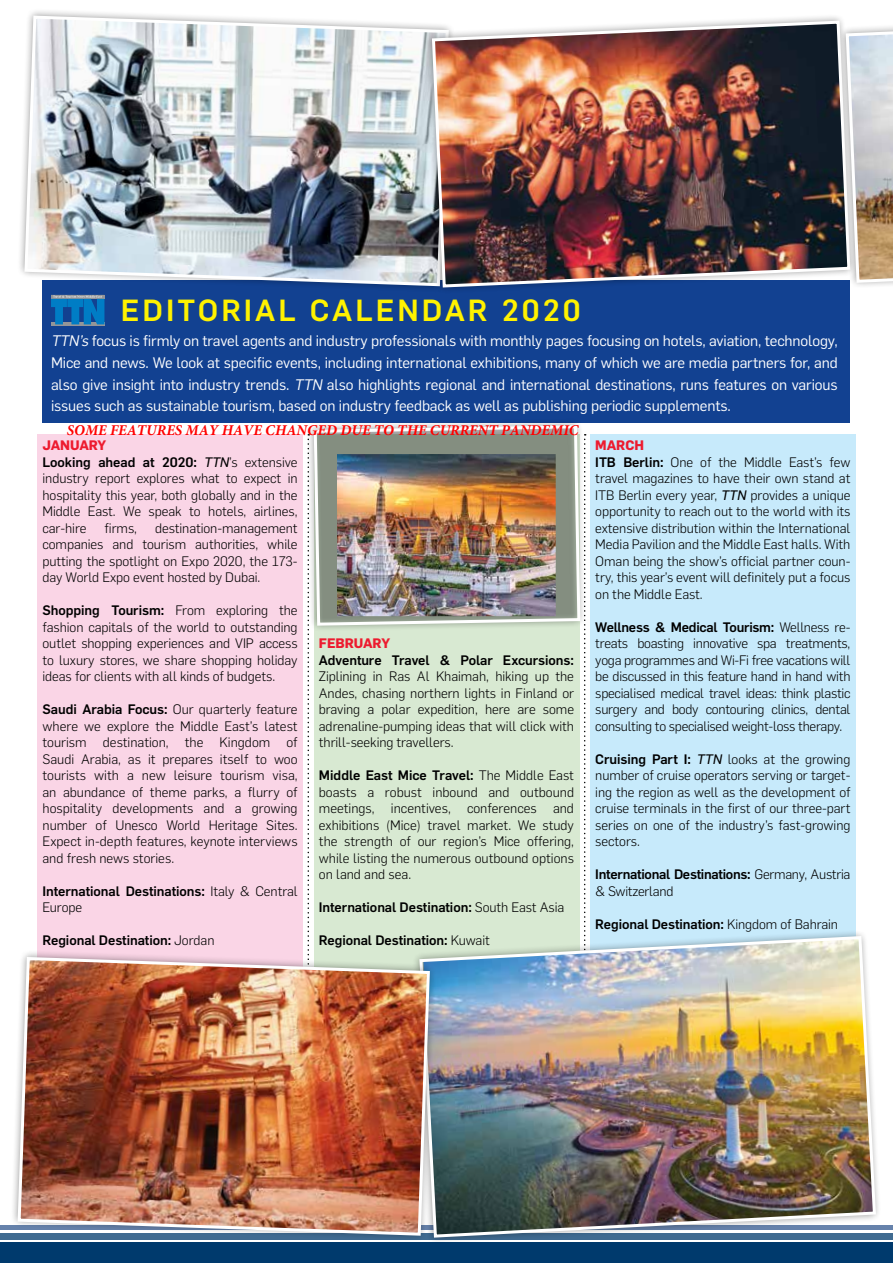
<style>
.page{position:relative;width:893px;height:1263px;background:#fff}
.page>*{position:absolute;margin:0;border:0;box-sizing:border-box;transform-origin:0 0}
.t1{font:500 30px "Flama";letter-spacing:.1em;color:#fff200}
.t2{font:15px/21.8px "Flama";letter-spacing:-.01em;color:#fff;text-align:justify}
.t3{font:italic 700 15px "Minion Pro";color:#f00}
.t4{font:300 13.5px/16.5px "Flama";letter-spacing:-.005em;color:#000;text-align:justify}
.t5{font:500 13.5px/16.5px "Flama";letter-spacing:-.005em;color:#000}
.t6{font:700 13.5px "Flama";letter-spacing:-.005em;color:#ed1b2f}
.s1{font-style:italic}
.s2{font-weight:700;color:#ed1b2f}
.s3{font-weight:500}
.s4{font-family:"Flama Basic";font-weight:400;font-style:italic}
.s5{font-weight:300}
</style>
<div class="page">
<div style="left:0;top:1243px;width:893px;height:20px;background:#003a6d"></div>
<div style="left:0;top:1233px;width:893px;height:6px;background:#406b91"></div>
<hr style="left:0;top:1226px;width:893px;height:4px;background:#6682ab">
<div style="left:37px;top:434px;width:266px;height:550px;background:#fad5e6"></div>
<div style="left:314px;top:434px;width:265px;height:569px;background:#d8e9d2"></div>
<div style="left:43px;top:281px;width:807px;height:142px;background:#124191"></div>
<svg style="left:308px;top:633px;width:1px;height:313px"></svg>
<svg style="left:584px;top:633px;width:2px;height:294px"></svg>
<hr style="left:51px;top:323px;width:53px;height:3px;background:#939598">
<svg style="left:51px;top:295px;width:53px;height:29px"></svg>
<img style="left:23px;top:14px;width:401px;height:274px">
<svg style="left:424px;top:16px;width:414px;height:274px"></svg>
<img style="left:430px;top:19px;width:408px;height:270px">
<svg style="left:838px;top:18px;width:55px;height:268px"></svg>
<svg style="left:307px;top:422px;width:280px;height:211px"></svg>
<img style="left:312px;top:424px;width:270px;height:203px">
<div style="left:590px;top:434px;width:265px;height:538px;background:#c7eafb"></div>
<svg style="left:438px;top:928px;width:446px;height:315px"></svg>
<img style="left:438px;top:934px;width:439px;height:305px">
<svg style="left:10px;top:949px;width:428px;height:294px"></svg>
<img style="left:16px;top:955px;width:415px;height:282px">
<h1 class="t1" style="left:121px;top:289px;width:462px">EDITORIAL CALENDAR 2020</h1>
<p class="t2" style="left:51px;top:329px;width:788px"><span class="s1">TTN’s</span> focus is firmly on travel agents and industry professionals with monthly pages focusing on hotels, aviation, technology, Mice and news. We look at specific events, including international exhibitions, many of which we are media partners for, and also give insight into industry trends. <span class="s1">TTN</span> also highlights regional and international destinations, runs features on various issues such as sustainable tourism, based on industry feedback as well as publishing periodic supplements.</p>
<p class="t4" style="left:595px;top:436px;width:257px;text-align:left"><span class="s2">MARCH<br></span><span class="s3">ITB Berlin:</span> One of the Middle East’s few travel magazines to have their own stand at ITB Berlin every year, <span class="s4">TTN</span> provides a unique opportunity to reach out to the world with its extensive distribution within the International Media Pavilion and the Middle East halls. With Oman being the show’s official partner coun&shy;try, this year’s event will definitely put a focus on the Middle East.</p>
<p class="t4" style="left:595px;top:618px;width:257px"><span class="s3">Wellness &amp; Medical Tourism:</span> Wellness re&shy;treats boasting innovative spa treatments, yoga programmes and Wi-Fi free vacations will be discussed in this feature hand in hand with specialised medical travel ideas: think plastic surgery and body contouring clinics, dental consulting to specialised weight-loss therapy.</p>
<p class="t4" style="left:595px;top:750px;width:257px"><span class="s3">Cruising Part I:</span> <span class="s4">TTN</span> looks at the growing number of cruise operators serving or target&shy;ing the region as well as the development of cruise terminals in the first of our three-part series on one of the industry’s fast-growing sectors.</p>
<p class="t4" style="left:595px;top:865px;width:257px"><span class="s3">International Destinations:</span> Germany, Austria &amp; Switzerland</p>
<p class="t5" style="left:595px;top:914px;width:244px">Regional Destination: <span class="s5">Kingdom of Bahrain</span></p>
<p class="t3" style="left:67px;top:419px;width:513px">SOME FEATURES MAY HAVE CHANGED DUE TO THE CURRENT PANDEMIC</p>
<p class="t4" style="left:43px;top:436px;width:257px;text-align:left"><span class="s2">JANUARY<br></span><span class="s3">Looking ahead at 2020:</span> <span class="s4">TTN</span>’s extensive industry report explores what to expect in hospitality this year, both globally and in the<br>Middle East. We speak to hotels, airlines, car-hire</p>
<p class="t4" style="left:105px;top:519px;width:34px">firms,</p>
<p class="t4" style="left:43px;top:519px;width:257px;text-indent:113px">destination-management companies and tourism authorities, while putting the spotlight on Expo 2020, the 173- day World Expo event hosted by Dubai.</p>
<p class="t4" style="left:43px;top:601px;width:257px"><span class="s3">Shopping Tourism:</span> From exploring the fashion capitals of the world to outstanding outlet shopping experiences and VIP access to luxury stores, we share shopping holiday ideas for clients with all kinds of budgets.</p>
<p class="t4" style="left:43px;top:700px;width:257px"><span class="s3">Saudi Arabia Focus:</span> Our quarterly feature where we explore the Middle East’s latest tourism destination, the Kingdom of Saudi Arabia, as it prepares itself to woo tourists with a new leisure tourism visa, an abundance of theme parks, a flurry of hospitality developments and a growing number of Unesco World Heritage Sites.<br>Expect in-depth features, keynote interviews and fresh news stories.</p>
<p class="t5" style="left:43px;top:881px;width:257px">International Destinations: <span class="s5">Italy &amp; Central<br>Europe</span></p>
<p class="t5" style="left:43px;top:931px;width:173px">Regional Destination: <span class="s5">Jordan</span></p>
<p class="t6" style="left:319px;top:633px;width:73px">FEBRUARY</p>
<p class="t5" style="left:319px;top:650px;width:257px">Adventure Travel &amp; Polar Excursions:</p>
<p class="t4" style="left:319px;top:667px;width:257px">Ziplining in Ras Al Khaimah, hiking up the Andes, chasing northern lights in Finland or braving a polar expedition, here are some adrenaline-pumping ideas that will click with thrill-seeking travellers.</p>
<p class="t4" style="left:319px;top:766px;width:257px"><span class="s3">Middle East Mice Travel:</span> The Middle East boasts a robust inbound and outbound meetings, incentives, conferences and exhibitions (Mice) travel market. We study the strength of our region’s Mice offering, while listing the numerous outbound options on land and sea.</p>
<p class="t5" style="left:319px;top:898px;width:247px">International Destination: <span class="s5">South East Asia</span></p>
<p class="t5" style="left:319px;top:931px;width:172px">Regional Destination: <span class="s5">Kuwait</span></p>
</div>
